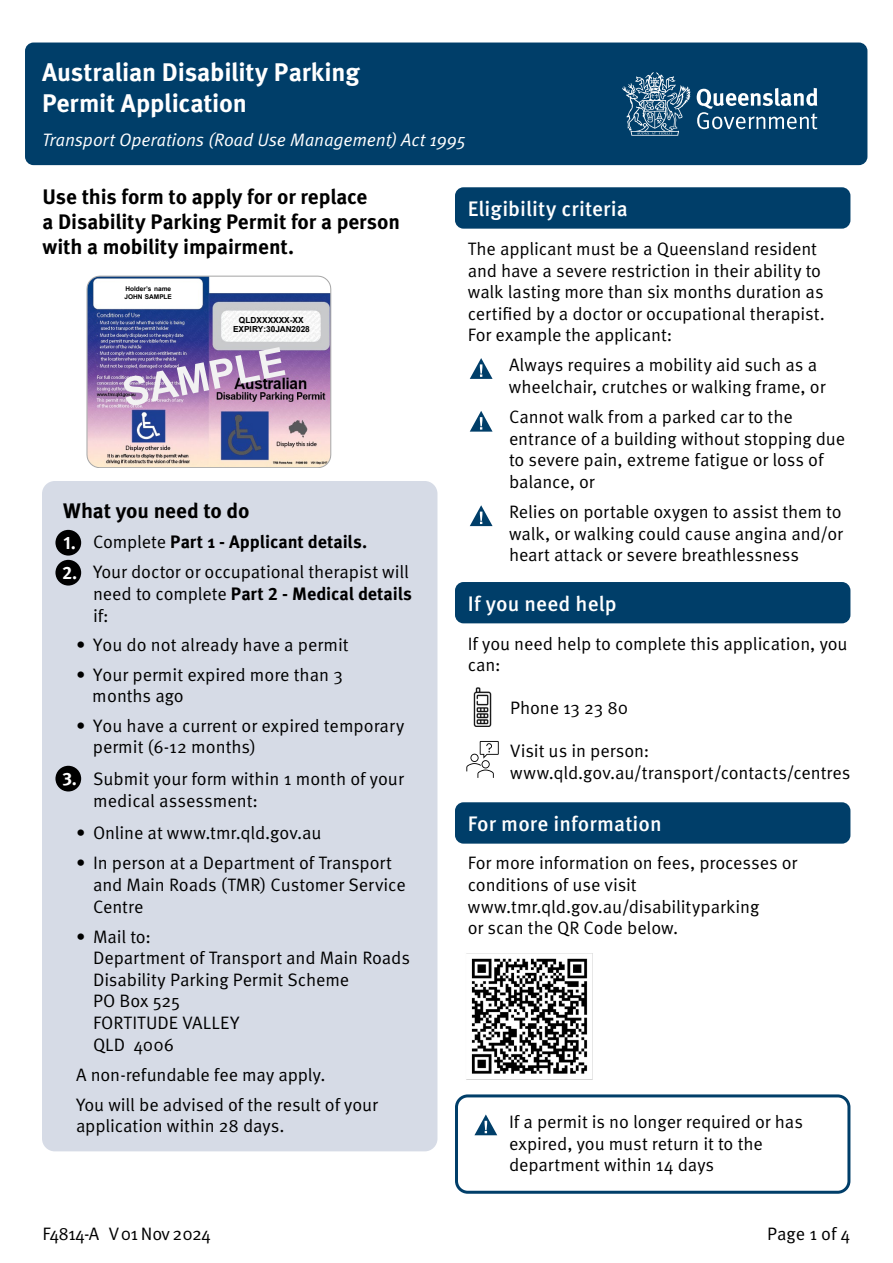
<style>
.page{position:relative;width:893px;height:1263px;background:#fff}
.page>*{position:absolute;margin:0;border:0;box-sizing:border-box;transform-origin:0 0}
.t1{font:700 25.5px/30.6px "Meta Pro";letter-spacing:-.01em;color:#fff}
.t2{font:700 21px/25.2px "Meta Pro";letter-spacing:-.01em;color:#000}
.t3{font:500 21px "Meta Pro";letter-spacing:.005em;color:#fff}
.t4{font:18px/21.6px "Meta Pro Norm";letter-spacing:-.005em;color:#000}
.t5{font:700 18px "Meta Pro";letter-spacing:-.005em;color:#000}
.t6{font:18px "Meta Pro Norm Ita";letter-spacing:-.01em;color:#fff}
.t7{font:18px "Meta Pro Norm";letter-spacing:-.045em;color:#000}
.t8{font:700 18px/30px "Meta Pro";color:#fff}
.t9{font:700 8.25px/9.9px "Arial";color:#000;text-align:center}
.t10{font:700 6.6px/7.9px "Arial";letter-spacing:-.01em;color:#000}
.s1{font-family:"Meta Pro Norm";font-weight:400}
</style>
<div class="page">
<div style="left:25px;top:43px;width:842px;height:122px;background:#003e69;border-radius:9px"></div>
<svg style="left:697px;top:88px;width:120px;height:41px"></svg>
<svg style="left:622px;top:72px;width:68px;height:64px"></svg>
<img style="left:87px;top:276px;width:244px;height:192px">
<svg style="left:124px;top:347px;width:161px;height:58px"></svg>
<div style="left:42px;top:481px;width:395px;height:670px;background:#d6dbe6;border-radius:13px"></div>
<div style="left:55px;top:530px;width:26px;height:26px;background:#000;border-radius:50%"></div>
<div style="left:55px;top:560px;width:26px;height:25px;background:#000;border-radius:50%"></div>
<div style="left:55px;top:766px;width:26px;height:25px;background:#000;border-radius:50%"></div>
<div style="left:455px;top:187px;width:395px;height:42px;background:#003e69;border-radius:9px"></div>
<svg style="left:470px;top:358px;width:23px;height:21px"></svg>
<svg style="left:470px;top:411px;width:23px;height:21px"></svg>
<svg style="left:470px;top:505px;width:23px;height:21px"></svg>
<div style="left:455px;top:582px;width:395px;height:41px;background:#003e69;border-radius:9px"></div>
<img style="left:473px;top:688px;width:18px;height:39px">
<svg style="left:466px;top:741px;width:33px;height:37px"></svg>
<div style="left:455px;top:802px;width:395px;height:42px;background:#003e69;border-radius:9px"></div>
<img style="left:466px;top:953px;width:127px;height:127px">
<div style="left:455px;top:1094px;width:395px;height:100px;border:3px solid #003e69;border-radius:11px"></div>
<svg style="left:474px;top:1114px;width:23px;height:21px"></svg>
<h1 class="t1" style="left:42px;top:55px;width:319px">Australian Disability Parking<br>Permit Application</h1>
<p class="t6" style="left:42px;top:126px;width:426px">Transport Operations (Road Use Management) Act 1995</p>
<p class="t2" style="left:43px;top:182px;width:359px">Use this form to apply for or replace<br>a Disability Parking Permit for a person with a mobility impairment.</p>
<p class="t10" style="left:125px;top:285px;width:49px">Holder’s name<br>JOHN SAMPLE</p>
<p class="t9" style="left:233px;top:315px;width:78px">QLDXXXXXX-XX<br>EXPIRY:30JAN2028</p>
<p class="t3" style="left:468px;top:192px;width:162px">Eligibility criteria</p>
<p class="t4" style="left:468px;top:237px;width:359px">The applicant must be a Queensland resident and have a severe restriction in their ability to walk lasting more than six months duration as certified by a doctor or occupational therapist.<br>For example the applicant:</p>
<p class="t4" style="left:509px;top:353px;width:318px">Always requires a mobility aid such as a wheelchair, crutches or walking frame, or</p>
<p class="t4" style="left:509px;top:405px;width:338px">Cannot walk from a parked car to the entrance of a building without stopping due to severe pain, extreme fatigue or loss of balance, or</p>
<p class="t4" style="left:509px;top:500px;width:335px;text-align:justify">Relies on portable oxygen to assist them to walk, or walking could cause angina and/or heart attack or severe breathlessness</p>
<p class="t3" style="left:468px;top:587px;width:150px">If you need help</p>
<p class="t4" style="left:468px;top:631px;width:381px">If you need help to complete this application, you can:</p>
<p class="t4" style="left:510px;top:696px;width:119px">Phone 13 23 80</p>
<p class="t4" style="left:510px;top:739px;width:342px">Visit us in person: www.qld.gov.au/transport/contacts/centres</p>
<p class="t3" style="left:468px;top:807px;width:196px">For more information</p>
<p class="t4" style="left:468px;top:851px;width:331px">For more information on fees, processes or conditions of use visit www.tmr.qld.gov.au/disabilityparking<br>or scan the QR Code below.</p>
<p class="t2" style="left:63px;top:497px;width:188px">What you need to do</p>
<p class="t5" style="left:93px;top:528px;width:276px"><span class="s1">Complete</span> Part 1 - Applicant details.</p>
<p class="t4" style="left:93px;top:560px;width:317px">Your doctor or occupational therapist will</p>
<p class="t5" style="left:93px;top:580px;width:321px"><span class="s1">need to complete</span> Part 2 - Medical details</p>
<p class="t4" style="left:93px;top:603px;width:17px">if:</p>
<p class="t4" style="left:76px;top:633px;width:274px">• You do not already have a permit</p>
<p class="t4" style="left:92px;top:664px;width:252px;line-height:20.9px;text-indent:-16px">• Your permit expired more than 3 months ago</p>
<p class="t4" style="left:93px;top:714px;width:313px;line-height:20.9px;text-indent:-17px">• You have a current or expired temporary permit (6-12 months)</p>
<p class="t4" style="left:93px;top:767px;width:312px">Submit your form within 1 month of your medical assessment:</p>
<p class="t4" style="left:76px;top:821px;width:247px">• Online at www.tmr.qld.gov.au</p>
<p class="t4" style="left:93px;top:851px;width:314px;text-indent:-17px">• In person at a Department of Transport and Main Roads (TMR) Customer Service<br>Centre</p>
<p class="t4" style="left:93px;top:924px;width:318px;text-indent:-17px">• Mail to:<br>Department of Transport and Main Roads<br>Disability Parking Permit Scheme<br>PO Box 525<br>FORTITUDE VALLEY<br>QLD 4006</p>
<p class="t4" style="left:76px;top:1058px;width:303px;line-height:30.2px">A non-refundable fee may apply.<br>You will be advised of the result of your</p>
<p class="t4" style="left:76px;top:1114px;width:210px">application within 28 days.</p>
<p class="t8" style="left:62px;top:526px;width:17px">1.<br>2.</p>
<p class="t8" style="left:62px;top:762px;width:16px">3.</p>
<p class="t4" style="left:509px;top:1110px;width:296px">If a permit is no longer required or has expired, you must return it to the department within 14 days</p>
<p class="t7" style="left:42px;top:1220px;width:170px">F4814-A V01 Nov 2024</p>
<p class="t4" style="left:767px;top:1222px;width:85px">Page 1 of 4</p>
</div>
